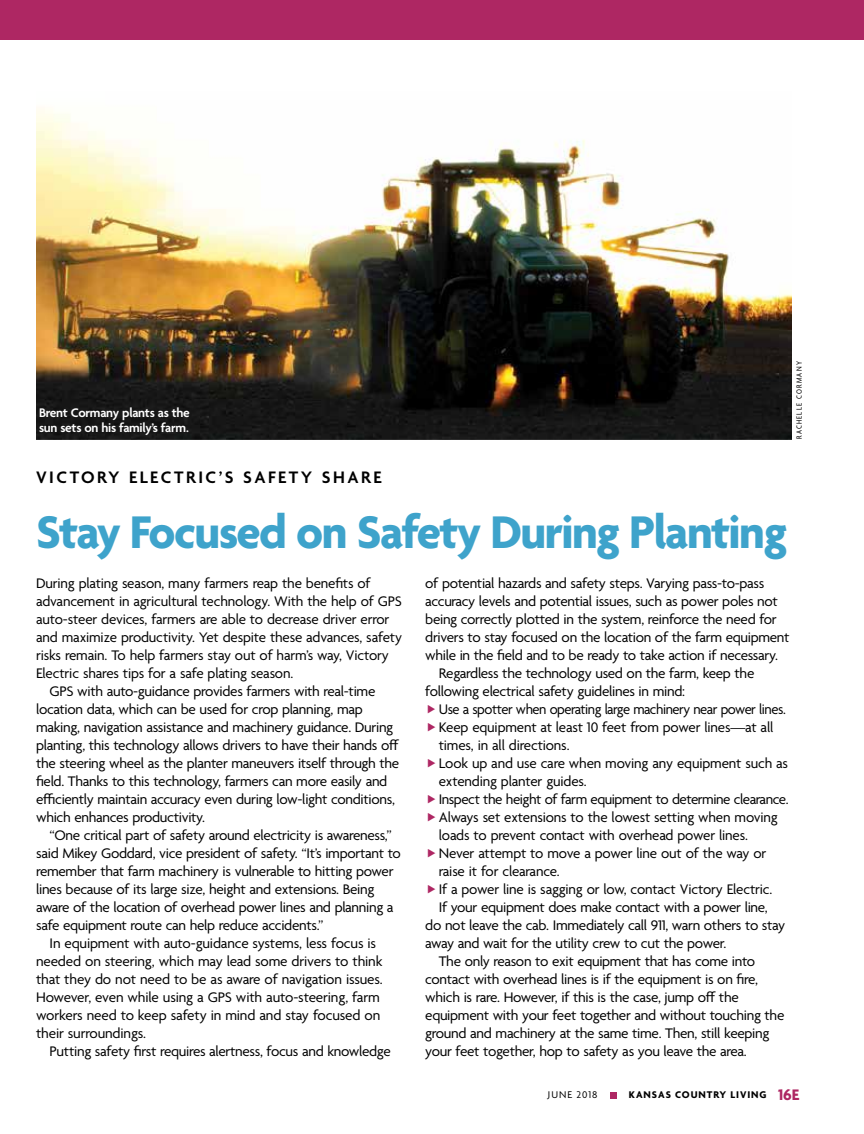
<style>
.page{position:relative;width:864px;height:1134px;background:#fff}
.page>*{position:absolute;margin:0;border:0;box-sizing:border-box;transform-origin:0 0}
.t1{font:700 49.5px "Agenda";letter-spacing:-.03em;color:#3ea3cb}
.t2{font:600 18px "Agenda";letter-spacing:.14em;color:#000}
.t3{font:15px "Agenda";letter-spacing:-.02em;color:#000}
.t4{font:600 13.5px/15px "Agenda";letter-spacing:-.02em;color:#fff}
.t5{font:700 10.5px "Agenda";letter-spacing:.09em;color:#000}
.t6{font:10.5px "Agenda";letter-spacing:.09em;color:#000}
.t7{font:condensed 8.25px "Agenda";letter-spacing:.15em;color:#000}
.s1{font-size:16.5px;color:#ae2763}
</style>
<div class="page">
<img style="left:36px;top:108px;width:756px;height:331px">
<div style="left:0;top:0;width:864px;height:40px;background:#ae2763"></div>
<div style="left:610px;top:1092px;width:7px;height:7px;background:#ae2763"></div>
<p class="t4" style="left:39px;top:406px;width:152px">Brent Cormany plants as the sun sets on his family’s farm.</p>
<p class="t7" style="left:795px;top:439px;width:79px;rotate:-90deg">RACHELLE CORMANY</p>
<p class="t2" style="left:36px;top:467px;width:347px">VICTORY ELECTRIC’S SAFETY SHARE</p>
<h1 class="t1" style="left:36px;top:506px;width:753px">Stay Focused on Safety During Planting</h1>
<p class="t3" style="left:36px;top:575px;width:336px">During plating season, many farmers reap the benefits of</p>
<p class="t3" style="left:36px;top:593px;width:367px">advancement in agricultural technology. With the help of GPS</p>
<p class="t3" style="left:36px;top:611px;width:355px">auto-steer devices, farmers are able to decrease driver error</p>
<p class="t3" style="left:36px;top:629px;width:367px">and maximize productivity. Yet despite these advances, safety</p>
<p class="t3" style="left:36px;top:647px;width:354px">risks remain. To help farmers stay out of harm’s way, Victory</p>
<p class="t3" style="left:36px;top:665px;width:259px">Electric shares tips for a safe plating season.</p>
<p class="t3" style="left:50px;top:683px;width:327px">GPS with auto-guidance provides farmers with real-time</p>
<p class="t3" style="left:36px;top:701px;width:328px">location data, which can be used for crop planning, map</p>
<p class="t3" style="left:36px;top:719px;width:359px">making, navigation assistance and machinery guidance. During</p>
<p class="t3" style="left:36px;top:737px;width:365px">planting, this technology allows drivers to have their hands off</p>
<p class="t3" style="left:36px;top:755px;width:365px">the steering wheel as the planter maneuvers itself through the</p>
<p class="t3" style="left:36px;top:773px;width:353px">field. Thanks to this technology, farmers can more easily and</p>
<p class="t3" style="left:36px;top:791px;width:360px">efficiently maintain accuracy even during low-light conditions,</p>
<p class="t3" style="left:36px;top:809px;width:171px">which enhances productivity.</p>
<p class="t3" style="left:50px;top:827px;width:344px">“One critical part of safety around electricity is awareness,”</p>
<p class="t3" style="left:36px;top:845px;width:366px">said Mikey Goddard, vice president of safety. “It’s important to</p>
<p class="t3" style="left:36px;top:863px;width:359px">remember that farm machinery is vulnerable to hitting power</p>
<p class="t3" style="left:36px;top:881px;width:340px">lines because of its large size, height and extensions. Being</p>
<p class="t3" style="left:36px;top:899px;width:359px">aware of the location of overhead power lines and planning a</p>
<p class="t3" style="left:36px;top:917px;width:289px">safe equipment route can help reduce accidents.”</p>
<p class="t3" style="left:50px;top:935px;width:328px">In equipment with auto-guidance systems, less focus is</p>
<p class="t3" style="left:36px;top:953px;width:348px">needed on steering, which may lead some drivers to think</p>
<p class="t3" style="left:36px;top:971px;width:348px">that they do not need to be as aware of navigation issues.</p>
<p class="t3" style="left:36px;top:989px;width:345px">However, even while using a GPS with auto-steering, farm</p>
<p class="t3" style="left:36px;top:1007px;width:346px">workers need to keep safety in mind and stay focused on</p>
<p class="t3" style="left:36px;top:1025px;width:112px">their surroundings.</p>
<p class="t3" style="left:50px;top:1043px;width:343px">Putting safety first requires alertness, focus and knowledge</p>
<p class="t3" style="left:425px;top:575px;width:341px">of potential hazards and safety steps. Varying pass-to-pass</p>
<p class="t3" style="left:425px;top:593px;width:354px">accuracy levels and potential issues, such as power poles not</p>
<p class="t3" style="left:425px;top:611px;width:353px">being correctly plotted in the system, reinforce the need for</p>
<p class="t3" style="left:425px;top:629px;width:366px">drivers to stay focused on the location of the farm equipment</p>
<p class="t3" style="left:425px;top:647px;width:354px">while in the field and to be ready to take action if necessary.</p>
<p class="t3" style="left:439px;top:665px;width:317px">Regardless the technology used on the farm, keep the</p>
<p class="t3" style="left:425px;top:683px;width:261px">following electrical safety guidelines in mind:</p>
<p class="t3" style="left:439px;top:701px;width:349px">Use a spotter when operating large machinery near power lines.</p>
<p class="t3" style="left:439px;top:719px;width:336px">Keep equipment at least 10 feet from power lines—at all</p>
<p class="t3" style="left:439px;top:737px;width:132px">times, in all directions.</p>
<p class="t3" style="left:439px;top:755px;width:351px">Look up and use care when moving any equipment such as</p>
<p class="t3" style="left:439px;top:773px;width:149px">extending planter guides.</p>
<p class="t3" style="left:439px;top:791px;width:351px">Inspect the height of farm equipment to determine clearance.</p>
<p class="t3" style="left:439px;top:809px;width:341px">Always set extensions to the lowest setting when moving</p>
<p class="t3" style="left:439px;top:827px;width:311px">loads to prevent contact with overhead power lines.</p>
<p class="t3" style="left:439px;top:845px;width:329px">Never attempt to move a power line out of the way or</p>
<p class="t3" style="left:439px;top:863px;width:123px">raise it for clearance.</p>
<p class="t3" style="left:439px;top:881px;width:335px">If a power line is sagging or low, contact Victory Electric.</p>
<p class="t3" style="left:439px;top:899px;width:331px">If your equipment does make contact with a power line,</p>
<p class="t3" style="left:425px;top:917px;width:361px">do not leave the cab. Immediately call 911, warn others to stay</p>
<p class="t3" style="left:425px;top:935px;width:303px">away and wait for the utility crew to cut the power.</p>
<p class="t3" style="left:439px;top:953px;width:318px">The only reason to exit equipment that has come into</p>
<p class="t3" style="left:425px;top:971px;width:334px">contact with overhead lines is if the equipment is on fire,</p>
<p class="t3" style="left:425px;top:989px;width:315px">which is rare. However, if this is the case, jump off the</p>
<p class="t3" style="left:425px;top:1007px;width:361px">equipment with your feet together and without touching the</p>
<p class="t3" style="left:425px;top:1025px;width:346px">ground and machinery at the same time. Then, still keeping</p>
<p class="t3" style="left:425px;top:1043px;width:323px">your feet together, hop to safety as you leave the area.</p>
<p class="t6" style="left:548px;top:1089px;width:51px">JUNE 2018</p>
<p class="t5" style="left:629px;top:1089px;width:172px">KANSAS COUNTRY LIVING <span class="s1">16E</span></p>
</div>
